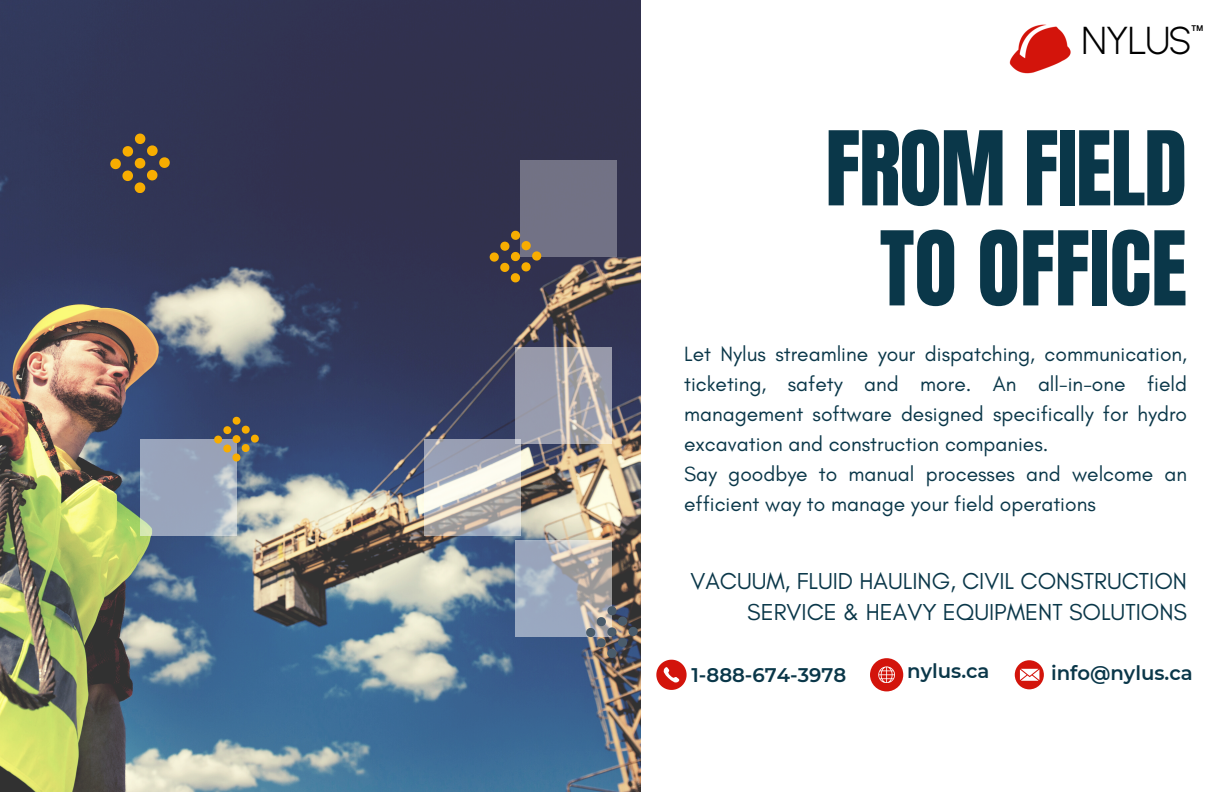
<style>
.page{position:relative;width:1224px;height:792px;background:#fff}
.page>*{position:absolute;margin:0;border:0;box-sizing:border-box;transform-origin:0 0}
.t1{font:87.6px "Anton";color:#0a3749}
.t2{font:87.4px "Anton";letter-spacing:-.015em;color:#0a3749}
.t3{font:300 31.4px "Glasgow";color:#000}
.t4{font:23.6px/31.6px "Glacial Indifference";color:#0a3749;text-align:right}
.t5{font:21px/30px "Glacial Indifference";color:#0a3749;text-align:justify}
.t6{font:600 19.6px "Montserrat";color:#0a3749}
.t7{font:700 8px "Canva Sans";color:#000}
</style>
<div class="page">
<img style="left:0;top:0;width:640px;height:792px">
<svg style="left:140px;top:439px;width:97px;height:97px;background:#9faabd"></svg>
<div style="left:521px;top:160px;width:96px;height:96px;background:#727285"></div>
<svg style="left:516px;top:541px;width:96px;height:96px;background:#a8adb8"></svg>
<svg style="left:516px;top:348px;width:96px;height:96px;background:#a7a6ae"></svg>
<svg style="left:424px;top:439px;width:97px;height:97px"></svg>
<svg style="left:1015px;top:660px;width:29px;height:29px"></svg>
<svg style="left:1020px;top:669px;width:19px;height:12px"></svg>
<svg style="left:656px;top:660px;width:30px;height:30px"></svg>
<div style="left:870px;top:658px;width:33px;height:33px;background:#d3140b;border-radius:50%"></div>
<svg style="left:878px;top:666px;width:17px;height:17px"></svg>
<svg style="left:214px;top:417px;width:45px;height:44px;background:#757065"></svg>
<svg style="left:110px;top:134px;width:60px;height:59px;background:#5d4f42"></svg>
<svg style="left:490px;top:231px;width:51px;height:51px;background:#685846"></svg>
<svg style="left:586px;top:606px;width:52px;height:52px;background:#757476"></svg>
<img style="left:1009px;top:24px;width:62px;height:50px">
<p class="t3" style="left:1083px;top:16px;width:110px">NYLUS</p>
<p class="t7" style="left:1192px;top:23px;width:14px">TM</p>
<p class="t2" style="left:825px;top:106px;width:363px">FROM FIELD</p>
<p class="t1" style="left:880px;top:206px;width:309px">TO OFFICE</p>
<p class="t5" style="left:684px;top:338px;width:505px">Let Nylus streamline your dispatching, communication, ticketing, safety and more. An all-in-one field management software designed specifically for hydro excavation and construction companies.</p>
<p class="t5" style="left:684px;top:458px;width:505px">Say goodbye to manual processes and welcome an efficient way to manage your field operations</p>
<p class="t4" style="left:690px;top:565px;width:498px">VACUUM, FLUID HAULING, CIVIL CONSTRUCTION<br>SERVICE &amp; HEAVY EQUIPMENT SOLUTIONS</p>
<p class="t6" style="left:691px;top:663px;width:156px">1-888-674-3978</p>
<p class="t6" style="left:907px;top:659px;width:84px">nylus.ca</p>
<p class="t6" style="left:1051px;top:661px;width:143px">info@nylus.ca</p>
</div>
